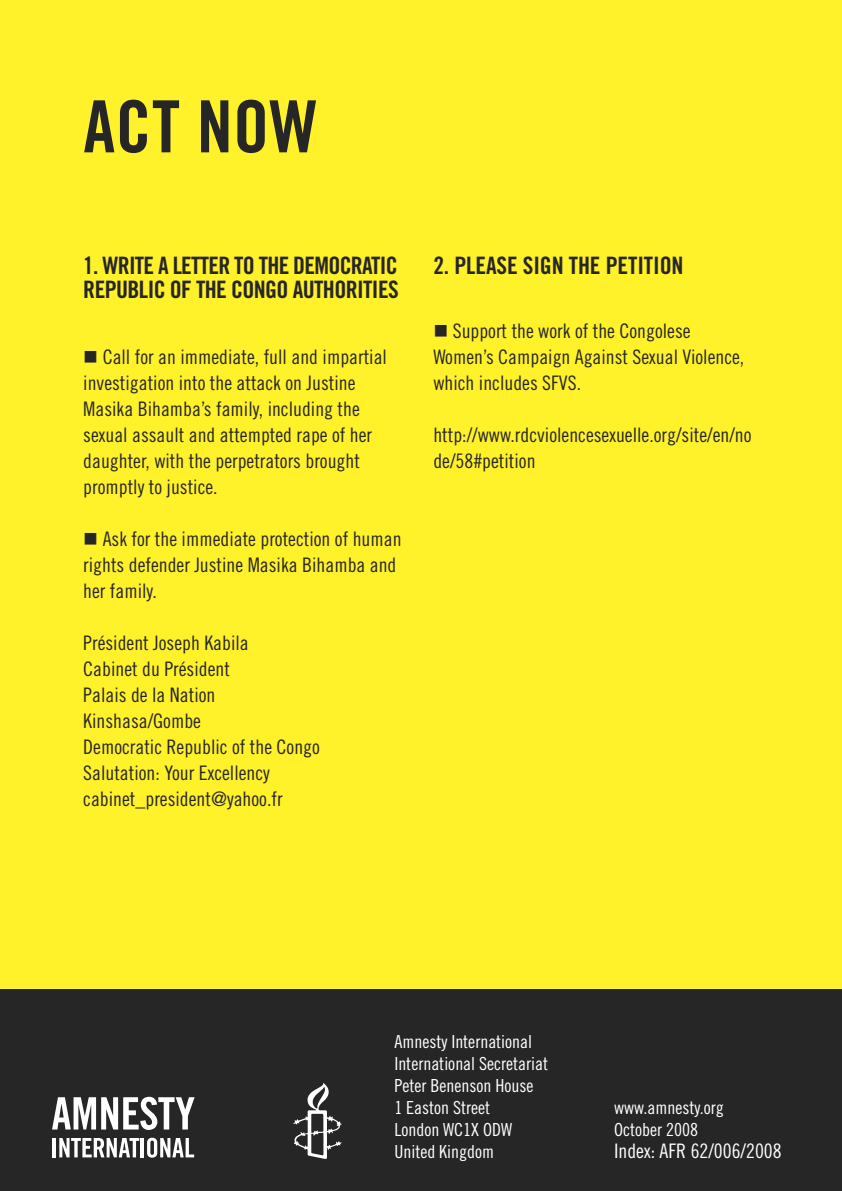
<style>
.page{position:relative;width:842px;height:1191px;background:#fff}
.page>*{position:absolute;margin:0;border:0;box-sizing:border-box;transform-origin:0 0}
.t1{font:72px "Amnesty Trade Gothic Bd Cn 20 OTF";letter-spacing:.005em;color:#272627}
.t2{font:24px/24px "Amnesty Trade Gothic Bd Cn 20 OTF";letter-spacing:-.025em;color:#272627}
.t3{font:24px "Amnesty Trade Gothic Bd Cn 20 OTF";letter-spacing:-.005em;color:#272627}
.t4{font:20px/26px "Amnesty Trade Gothic Cn 18";color:#272627}
.t5{font:20px "Amnesty Trade Gothic Cn 18";color:#fff}
.t6{font:18px/22px "Amnesty Trade Gothic Cn 18";color:#fff}
</style>
<div class="page">
<div style="left:0;top:0;width:842px;height:1190px;background:#fff12a"></div>
<div style="left:0;top:989px;width:842px;height:202px;background:#272627"></div>
<svg style="left:293px;top:1083px;width:49px;height:76px"></svg>
<hr style="left:53px;top:1138px;width:3px;height:19px;background:#fff">
<svg style="left:59px;top:1138px;width:80px;height:19px"></svg>
<hr style="left:141px;top:1138px;width:3px;height:19px;background:#fff">
<svg style="left:147px;top:1137px;width:47px;height:20px"></svg>
<svg style="left:52px;top:1096px;width:143px;height:34px"></svg>
<h1 class="t1" style="left:83px;top:83px;width:236px">ACT NOW</h1>
<p class="t2" style="left:83px;top:253px;width:317px">1. WRITE A LETTER TO THE DEMOCRATIC<br>REPUBLIC OF THE CONGO AUTHORITIES</p>
<p class="t4" style="left:83px;top:344px;width:305px;text-indent:19px">Call for an immediate, full and impartial investigation into the attack on Justine Masika Bihamba’s family, including the sexual assault and attempted rape of her daughter, with the perpetrators brought promptly to justice.</p>
<p class="t4" style="left:83px;top:526px;width:320px;text-indent:19px">Ask for the immediate protection of human rights defender Justine Masika Bihamba and her family.</p>
<p class="t4" style="left:83px;top:630px;width:238px">Président Joseph Kabila<br>Cabinet du Président<br>Palais de la Nation<br>Kinshasa/Gombe<br>Democratic Republic of the Congo<br>Salutation: Your Excellency cabinet_president@yahoo.fr</p>
<p class="t3" style="left:433px;top:250px;width:252px">2. PLEASE SIGN THE PETITION</p>
<p class="t4" style="left:433px;top:318px;width:312px;text-indent:19px">Support the work of the Congolese<br>Women’s Campaign Against Sexual Violence, which includes SFVS.</p>
<p class="t4" style="left:433px;top:422px;width:320px">http://www.rdcviolencesexuelle.org/site/en/no de/58#petition</p>
<p class="t6" style="left:394px;top:1030px;width:155px">Amnesty International<br>International Secretariat<br>Peter Benenson House<br>1 Easton Street<br>London WC1X ODW<br>United Kingdom</p>
<p class="t6" style="left:614px;top:1096px;width:111px">www.amnesty.org<br>October 2008</p>
<p class="t5" style="left:614px;top:1138px;width:169px">Index: AFR 62/006/2008</p>
</div>
